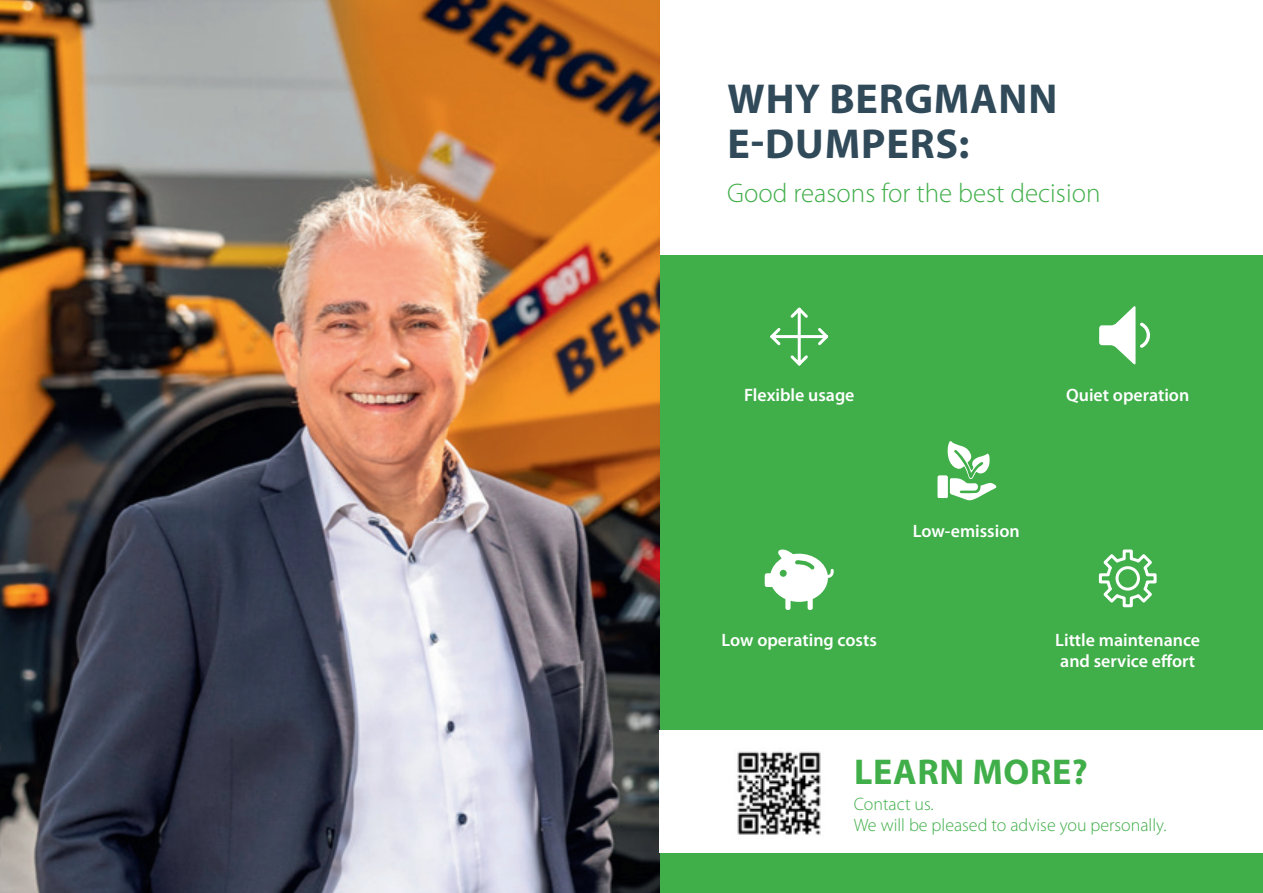
<style>
.page{position:relative;width:1263px;height:893px;background:#fff}
.page>*{position:absolute;margin:0;border:0;box-sizing:border-box;transform-origin:0 0}
.t1{font:700 42px/45px "Myriad Pro";letter-spacing:.02em;color:#304a5a}
.t2{font:700 36px "Myriad Pro";letter-spacing:.02em;color:#40ae49}
.t3{font:300 27px "Myriad Pro";color:#40ae49}
.t4{font:600 18px/21.6px "Myriad Pro";color:#fff}
.t5{font:300 18px/21.6px "Myriad Pro";color:#40ae49}
</style>
<div class="page">
<div style="left:659px;top:255px;width:604px;height:638px;background:#40ae49"></div>
<img style="left:0;top:0;width:659px;height:893px">
<svg style="left:1098px;top:549px;width:59px;height:59px"></svg>
<svg style="left:770px;top:307px;width:59px;height:59px"></svg>
<svg style="left:765px;top:549px;width:69px;height:61px"></svg>
<svg style="left:938px;top:441px;width:58px;height:59px"></svg>
<svg style="left:1099px;top:306px;width:51px;height:59px"></svg>
<div style="left:659px;top:730px;width:604px;height:123px;background:#fff"></div>
<img style="left:737px;top:751px;width:84px;height:84px">
<h1 class="t1" style="left:728px;top:75px;width:331px">WHY BERGMANN<br>E-DUMPERS:</h1>
<h3 class="t3" style="left:727px;top:176px;width:375px">Good reasons for the best decision</h3>
<p class="t4" style="left:744px;top:384px;width:112px">Flexible usage</p>
<p class="t4" style="left:1066px;top:384px;width:125px">Quiet operation</p>
<p class="t4" style="left:913px;top:520px;width:108px">Low-emission</p>
<p class="t4" style="left:721px;top:628px;width:157px">Low operating costs</p>
<p class="t4" style="left:1055px;top:628px;width:146px">Little maintenance and service effort</p>
<h2 class="t2" style="left:854px;top:749px;width:235px">LEARN MORE?</h2>
<p class="t5" style="left:854px;top:793px;width:314px">Contact us.<br>We will be pleased to advise you personally.</p>
</div>
